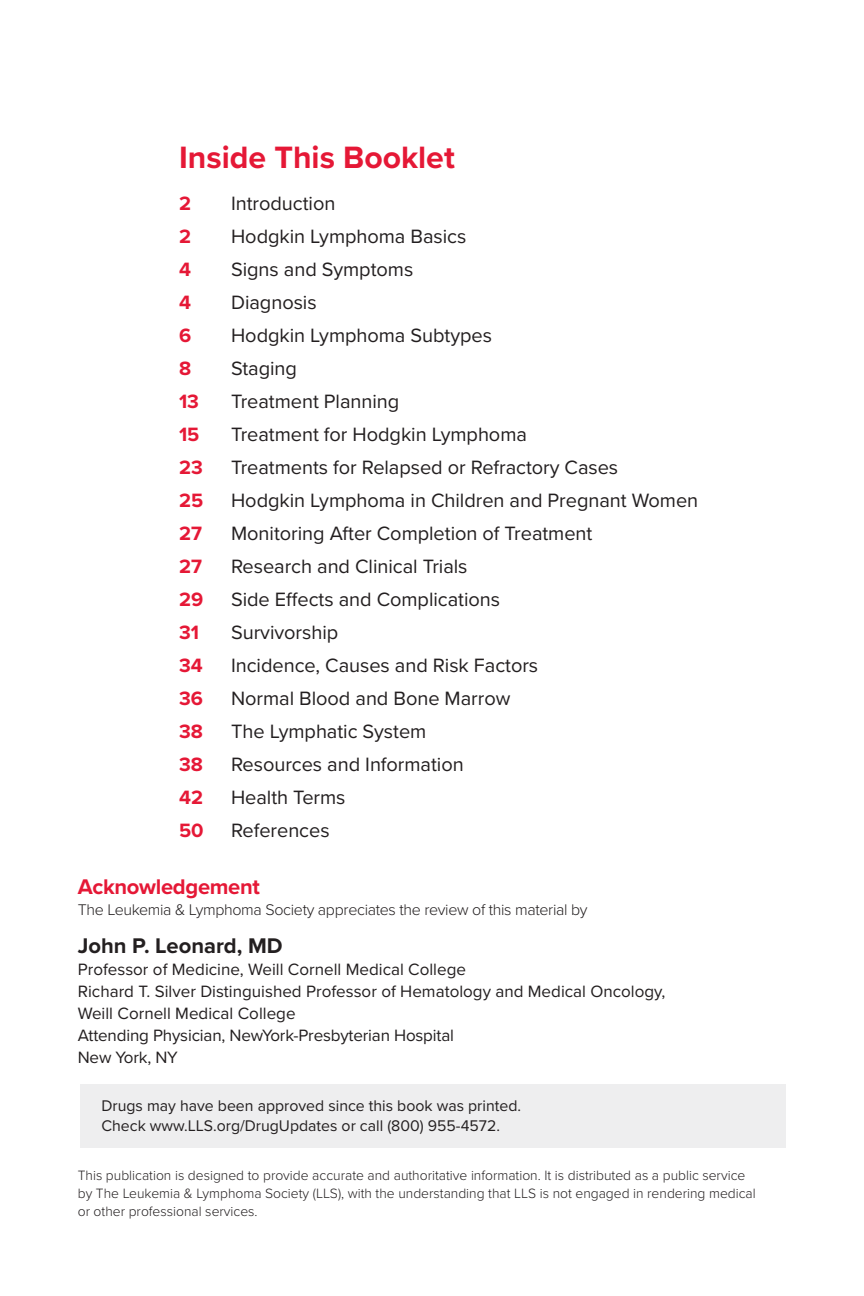
<style>
.page{position:relative;width:864px;height:1296px;background:#fff}
.page>*{position:absolute;margin:0;border:0;box-sizing:border-box;transform-origin:0 0}
.t1{font:700 32px "Proxima Nova";color:#e51836}
.t2{font:700 22px "Proxima Nova";color:#231f20}
.t3{font:700 22px "Proxima Nova";letter-spacing:-.015em;color:#e51836}
.t4{font:20px "Proxima Nova";letter-spacing:-.005em;color:#231f20}
.t5{font:700 20px "Proxima Nova";letter-spacing:-.005em;color:#e51836}
.t6{font:17px/22px "Proxima Nova";color:#231f20}
.t7{font:16px/20px "Proxima Nova";color:#231f20}
.t8{font:300 16px "Proxima Nova";letter-spacing:-.02em;color:#231f20}
.t9{font:300 14px/18px "Proxima Nova";color:#231f20}
</style>
<div class="page">
<div style="left:81px;top:1085px;width:705px;height:63px;background:#eeeeef"></div>
<p class="t1" style="left:179px;top:134px;width:277px">Inside This Booklet</p>
<p class="t5" style="left:179px;top:189px;width:13px">2</p>
<p class="t4" style="left:231px;top:189px;width:106px">Introduction</p>
<p class="t5" style="left:179px;top:222px;width:13px">2</p>
<p class="t4" style="left:231px;top:222px;width:237px">Hodgkin Lymphoma Basics</p>
<p class="t5" style="left:179px;top:255px;width:13px">4</p>
<p class="t4" style="left:231px;top:255px;width:184px">Signs and Symptoms</p>
<p class="t5" style="left:179px;top:288px;width:13px">4</p>
<p class="t4" style="left:231px;top:288px;width:87px">Diagnosis</p>
<p class="t5" style="left:179px;top:321px;width:14px">6</p>
<p class="t4" style="left:231px;top:321px;width:262px">Hodgkin Lymphoma Subtypes</p>
<p class="t5" style="left:179px;top:354px;width:14px">8</p>
<p class="t4" style="left:231px;top:354px;width:67px">Staging</p>
<p class="t5" style="left:179px;top:387px;width:21px">13</p>
<p class="t4" style="left:231px;top:387px;width:170px">Treatment Planning</p>
<p class="t5" style="left:179px;top:420px;width:22px">15</p>
<p class="t4" style="left:231px;top:420px;width:297px">Treatment for Hodgkin Lymphoma</p>
<p class="t5" style="left:179px;top:453px;width:25px">23</p>
<p class="t4" style="left:231px;top:453px;width:389px">Treatments for Relapsed or Refractory Cases</p>
<p class="t5" style="left:179px;top:486px;width:26px">25</p>
<p class="t4" style="left:231px;top:486px;width:469px">Hodgkin Lymphoma in Children and Pregnant Women</p>
<p class="t5" style="left:179px;top:519px;width:24px">27</p>
<p class="t4" style="left:231px;top:519px;width:363px">Monitoring After Completion of Treatment</p>
<p class="t5" style="left:179px;top:552px;width:24px">27</p>
<p class="t4" style="left:231px;top:552px;width:238px">Research and Clinical Trials</p>
<p class="t5" style="left:179px;top:585px;width:26px">29</p>
<p class="t4" style="left:231px;top:585px;width:271px">Side Effects and Complications</p>
<p class="t5" style="left:179px;top:618px;width:21px">31</p>
<p class="t4" style="left:231px;top:618px;width:109px">Survivorship</p>
<p class="t5" style="left:179px;top:651px;width:25px">34</p>
<p class="t4" style="left:231px;top:651px;width:309px">Incidence, Causes and Risk Factors</p>
<p class="t5" style="left:179px;top:684px;width:25px">36</p>
<p class="t4" style="left:231px;top:684px;width:281px">Normal Blood and Bone Marrow</p>
<p class="t5" style="left:179px;top:717px;width:25px">38</p>
<p class="t4" style="left:231px;top:717px;width:197px">The Lymphatic System</p>
<p class="t5" style="left:179px;top:750px;width:25px">38</p>
<p class="t4" style="left:231px;top:750px;width:234px">Resources and Information</p>
<p class="t5" style="left:179px;top:783px;width:25px">42</p>
<p class="t4" style="left:231px;top:783px;width:116px">Health Terms</p>
<p class="t5" style="left:179px;top:816px;width:26px">50</p>
<p class="t4" style="left:231px;top:816px;width:100px">References</p>
<p class="t3" style="left:78px;top:870px;width:184px">Acknowledgement</p>
<p class="t8" style="left:78px;top:898px;width:511px">The Leukemia &amp; Lymphoma Society appreciates the review of this material by</p>
<p class="t2" style="left:78px;top:929px;width:206px">John P. Leonard, MD</p>
<p class="t6" style="left:78px;top:958px;width:390px">Professor of Medicine, Weill Cornell Medical College</p>
<p class="t6" style="left:78px;top:980px;width:589px">Richard T. Silver Distinguished Professor of Hematology and Medical Oncology,<br>Weill Cornell Medical College</p>
<p class="t6" style="left:78px;top:1024px;width:378px">Attending Physician, NewYork-Presbyterian Hospital</p>
<p class="t6" style="left:78px;top:1046px;width:102px">New York, NY</p>
<p class="t7" style="left:102px;top:1095px;width:421px">Drugs may have been approved since this book was printed.<br>Check www.LLS.org/DrugUpdates or call (800) 955-4572.</p>
<p class="t9" style="left:78px;top:1166px;width:680px">This publication is designed to provide accurate and authoritative information. It is distributed as a public service by The Leukemia &amp; Lymphoma Society (LLS), with the understanding that LLS is not engaged in rendering medical or other professional services.</p>
</div>
